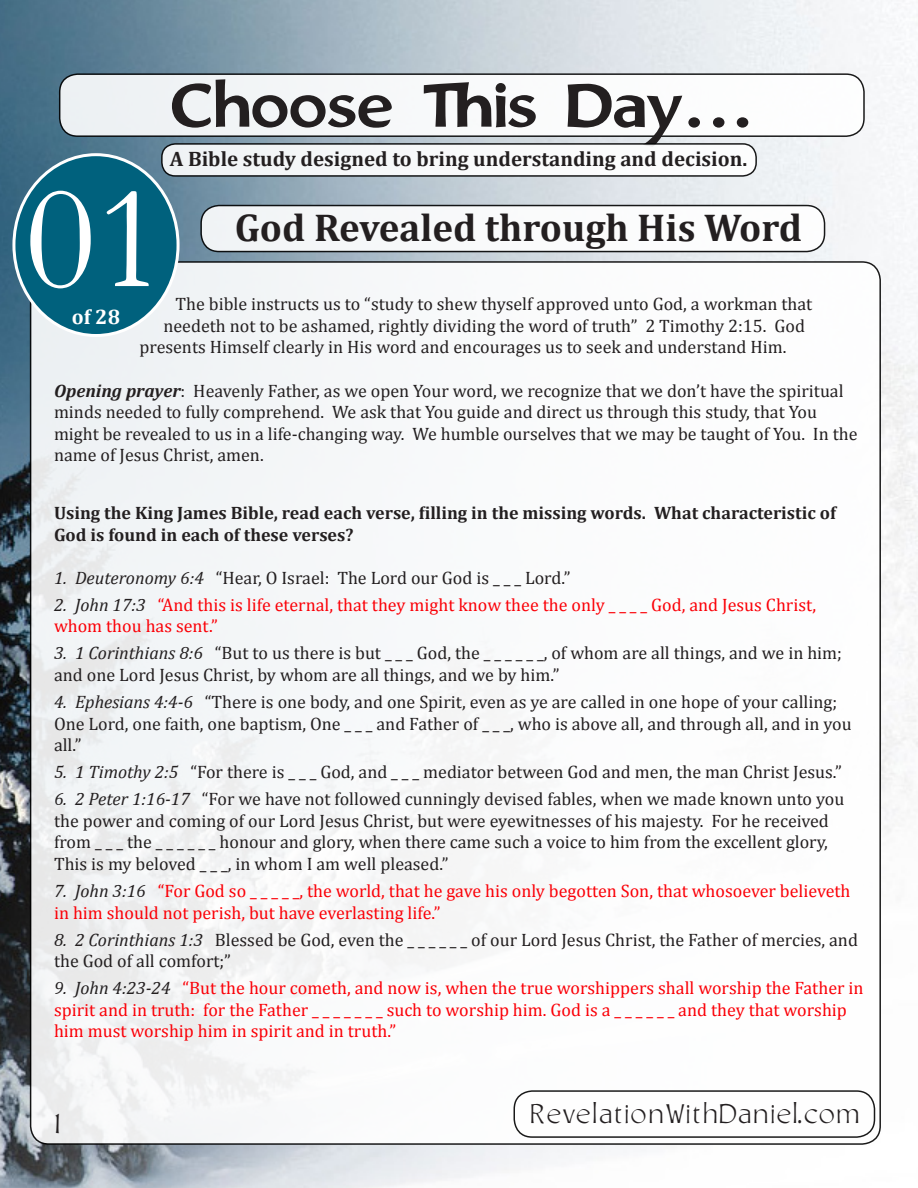
<style>
.page{position:relative;width:918px;height:1188px;background:#fff}
.page>*{position:absolute;margin:0;border:0;box-sizing:border-box;transform-origin:0 0}
.t1{font:150px "Garamond";color:#fff}
.t2{font:700 67.5px "Arturo";color:#231f20}
.t3{font:700 39px "Cambria";color:#231f20}
.t4{font:30px "Arturo";letter-spacing:.07em;color:#231f20}
.t5{font:700 21px "Cambria";color:#231f20}
.t6{font:700 21px "Cambria";color:#fff}
.Normal_Copy{font:18px/21.6px "Cambria";color:#231f20}
.t7{font:18px/21.6px "Cambria";color:#fb0007}
.t8{font:700 18px/21.6px "Cambria";color:#231f20}
.s1{font-weight:700;font-style:italic}
.s2{font-style:italic}
.s3{font-style:italic;color:#231f20}
</style>
<div class="page">
<img style="left:0;top:0;width:918px;height:1188px">
<div style="left:60px;top:74px;width:804px;height:62px;background:#f8fafa;border-radius:18px"></div>
<div style="left:59px;top:73px;width:806px;height:64px;border:2px solid #000;border-radius:18px"></div>
<div style="left:31px;top:262px;width:849px;height:882px;background:#fff;border-radius:18px"></div>
<div style="left:162px;top:144px;width:594px;height:32px;background:#f8fafa;border-radius:14px"></div>
<div style="left:161px;top:143px;width:596px;height:34px;border:2px solid #000;border-radius:14px"></div>
<div style="left:201px;top:206px;width:624px;height:46px;background:#fff;border-radius:18px"></div>
<div style="left:200px;top:205px;width:625px;height:47px;border:2px solid #000;border-radius:18px"></div>
<div style="left:14px;top:155px;width:164px;height:181px;background:#00617d;border-radius:50%"></div>
<div style="left:514px;top:1090px;width:361px;height:48px;border:2px solid #000;border-radius:18px"></div>
<p class="t2" style="left:170px;top:76px;width:583px">Choose This Day…</p>
<p class="t1" style="left:25px;top:149px;width:142px">01</p>
<p class="t5" style="left:170px;top:144px;width:579px">A Bible study designed to bring understanding and decision.</p>
<p class="t3" style="left:235px;top:200px;width:569px">God Revealed through His Word</p>
<p class="Normal_Copy" style="left:176px;top:293px;width:638px">The bible instructs us to “study to shew thyself approved unto God, a workman that</p>
<p class="Normal_Copy" style="left:164px;top:315px;width:643px">needeth not to be ashamed, rightly dividing the word of truth” 2 Timothy 2:15. God</p>
<p class="Normal_Copy" style="left:140px;top:336px;width:648px">presents Himself clearly in His word and encourages us to seek and understand Him.</p>
<p class="Normal_Copy" style="left:54px;top:379px;width:805px"><span class="s1">Opening prayer</span>: Heavenly Father, as we open Your word, we recognize that we don’t have the spiritual minds needed to fully comprehend. We ask that You guide and direct us through this study, that You might be revealed to us in a life-changing way. We humble ourselves that we may be taught of You. In the name of Jesus Christ, amen.</p>
<p class="t6" style="left:72px;top:302px;width:50px">of 28</p>
<p class="t8" style="left:54px;top:501px;width:783px">Using the King James Bible, read each verse, filling in the missing words. What characteristic of<br>God is found in each of these verses?</p>
<p class="Normal_Copy" style="left:54px;top:567px;width:518px"><span class="s2">1. Deuteronomy 6:4</span> “Hear, O Israel: The Lord our God is _ _ _ Lord.”</p>
<p class="t7" style="left:54px;top:594px;width:764px"><span class="s3">2. John 17:3</span> “And this is life eternal, that they might know thee the only _ _ _ _ God, and Jesus Christ, whom thou has sent.”</p>
<p class="Normal_Copy" style="left:54px;top:642px;width:790px"><span class="s2">3. 1 Corinthians 8:6</span> “But to us there is but _ _ _ God, the _ _ _ _ _ _, of whom are all things, and we in him; and one Lord Jesus Christ, by whom are all things, and we by him.”</p>
<p class="Normal_Copy" style="left:54px;top:691px;width:799px"><span class="s2">4. Ephesians 4:4-6</span> “There is one body, and one Spirit, even as ye are called in one hope of your calling;<br>One Lord, one faith, one baptism, One _ _ _ and Father of _ _ _, who is above all, and through all, and in you all.”</p>
<p class="Normal_Copy" style="left:54px;top:761px;width:789px"><span class="s2">5. 1 Timothy 2:5</span> “For there is _ _ _ God, and _ _ _ mediator between God and men, the man Christ Jesus.”</p>
<p class="Normal_Copy" style="left:54px;top:788px;width:792px"><span class="s2">6. 2 Peter 1:16-17</span> “For we have not followed cunningly devised fables, when we made known unto you the power and coming of our Lord Jesus Christ, but were eyewitnesses of his majesty. For he received from _ _ _ the _ _ _ _ _ _ honour and glory, when there came such a voice to him from the excellent glory, This is my beloved _ _ _, in whom I am well pleased.”</p>
<p class="t7" style="left:54px;top:880px;width:798px"><span class="s3">7. John 3:16</span> “For God so _ _ _ _ _, the world, that he gave his only begotten Son, that whosoever believeth in him should not perish, but have everlasting life.”</p>
<p class="Normal_Copy" style="left:54px;top:928px;width:806px"><span class="s2">8. 2 Corinthians 1:3</span> Blessed be God, even the _ _ _ _ _ _ of our Lord Jesus Christ, the Father of mercies, and the God of all comfort;”</p>
<p class="t7" style="left:54px;top:977px;width:811px"><span class="s3">9. John 4:23-24</span> “But the hour cometh, and now is, when the true worshippers shall worship the Father in spirit and in truth: for the Father _ _ _ _ _ _ _ such to worship him. God is a _ _ _ _ _ _ and they that worship him must worship him in spirit and in truth.”</p>
<h3 class="t4" style="left:54px;top:1110px;width:7px">1</h3>
<p class="t4" style="left:530px;top:1101px;width:330px">RevelationWithDaniel.com</p>
</div>
